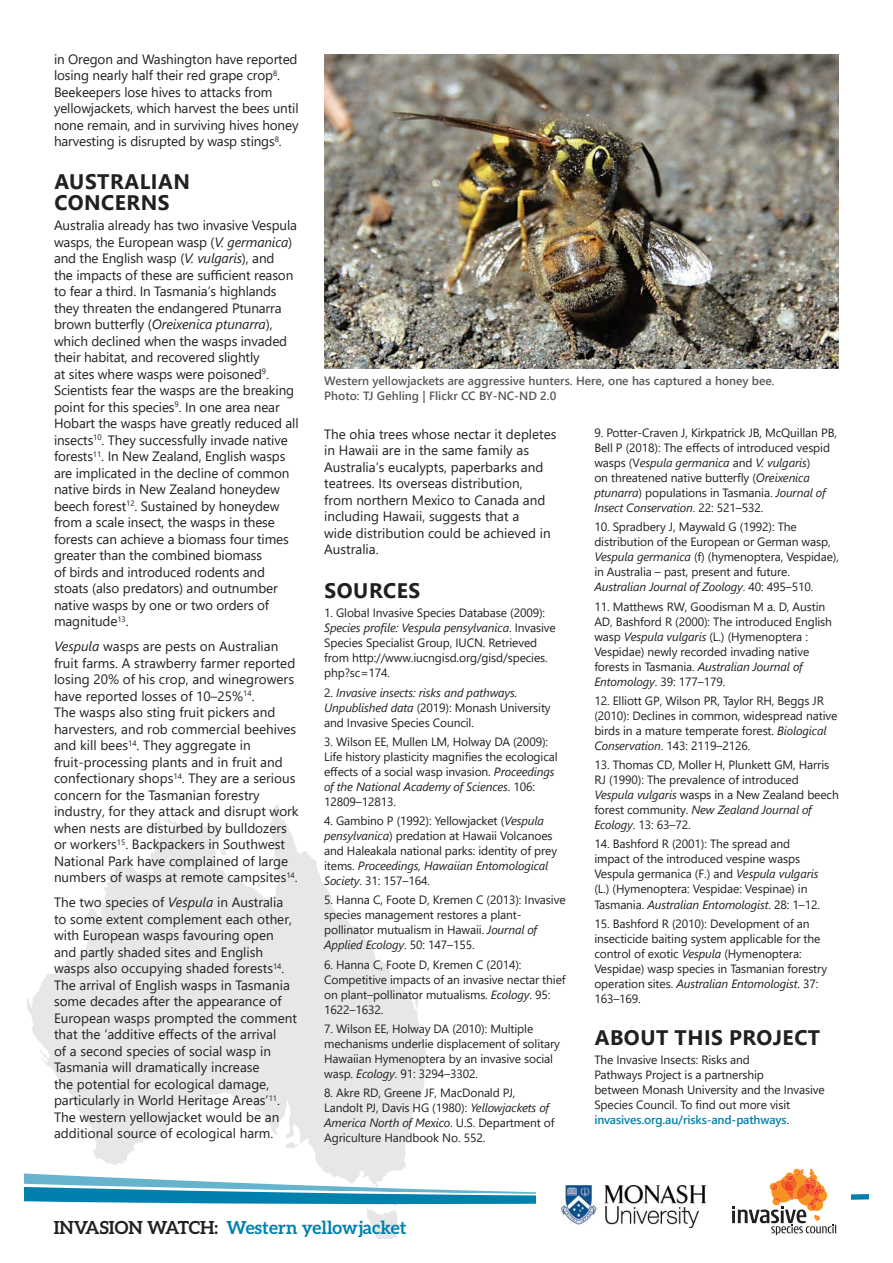
<style>
.page{position:relative;width:893px;height:1263px;background:#fff}
.page>*{position:absolute;margin:0;border:0;box-sizing:border-box;transform-origin:0 0}
.t1{font:700 21px/21px "Segoe UI";letter-spacing:.025em;color:#221f1f}
.t2{font:700 18px "Aleo";color:#0081ad}
.t3{font:13.5px/16.5px "Segoe UI";color:#221f1f}
.t4{font:12px/15px "Segoe UI";letter-spacing:-.01em;color:#221f1f}
.t5{font:600 12px/15px "Segoe UI";color:#57585a}
.s1{font-style:italic}
.s2{font-weight:600;color:#0081ad}
.s3{color:#221f1f}
</style>
<div class="page">
<svg style="left:27px;top:804px;width:399px;height:364px;fill:#e7e7e7"></svg>
<svg style="left:415px;top:995px;width:3px;height:13px"></svg>
<svg style="left:220px;top:847px;width:7px;height:8px"></svg>
<svg style="left:213px;top:812px;width:2px;height:6px"></svg>
<svg style="left:147px;top:820px;width:14px;height:10px"></svg>
<svg style="left:257px;top:881px;width:6px;height:6px"></svg>
<svg style="left:286px;top:1142px;width:13px;height:7px"></svg>
<svg style="left:25px;top:1168px;width:843px;height:70px"></svg>
<img style="left:562px;top:1186px;width:143px;height:41px">
<img style="left:325px;top:54px;width:514px;height:315px">
<p class="t3" style="left:54px;top:52px;width:246px">in Oregon and Washington have reported losing nearly half their red grape crop<sup>8</sup>.<br>Beekeepers lose hives to attacks from yellowjackets, which harvest the bees until none remain, and in surviving hives honey harvesting is disrupted by wasp stings<sup>8</sup>.</p>
<h1 class="t1" style="left:54px;top:173px;width:137px">AUSTRALIAN<br>CONCERNS</h1>
<p class="t3" style="left:54px;top:219px;width:246px">Australia already has two invasive Vespula wasps, the European wasp (<span class="s1">V. germanica</span>) and the English wasp (<span class="s1">V. vulgaris</span>), and<br>the impacts of these are sufficient reason to fear a third. In Tasmania’s highlands they threaten the endangered Ptunarra brown butterfly (<span class="s1">Oreixenica ptunarra</span>), which declined when the wasps invaded their habitat, and recovered slightly<br>at sites where wasps were poisoned<sup>9</sup>.<br>Scientists fear the wasps are the breaking point for this species<sup>9</sup>. In one area near Hobart the wasps have greatly reduced all insects<sup>10</sup>. They successfully invade native forests<sup>11</sup>. In New Zealand, English wasps are implicated in the decline of common native birds in New Zealand honeydew beech forest<sup>12</sup>. Sustained by honeydew from a scale insect, the wasps in these forests can achieve a biomass four times greater than the combined biomass<br>of birds and introduced rodents and stoats (also predators) and outnumber native wasps by one or two orders of magnitude<sup>13</sup>.</p>
<p class="t3" style="left:54px;top:640px;width:246px"><span class="s1">Vespula</span> wasps are pests on Australian fruit farms. A strawberry farmer reported losing 20% of his crop, and winegrowers have reported losses of 10–25%<sup>14</sup>.<br>The wasps also sting fruit pickers and harvesters, and rob commercial beehives and kill bees<sup>14</sup>. They aggregate in fruit-processing plants and in fruit and confectionary shops<sup>14</sup>. They are a serious concern for the Tasmanian forestry industry, for they attack and disrupt work when nests are disturbed by bulldozers or workers<sup>15</sup>. Backpackers in Southwest National Park have complained of large numbers of wasps at remote campsites<sup>14</sup>.</p>
<p class="t3" style="left:54px;top:896px;width:245px">The two species of <span class="s1">Vespula</span> in Australia to some extent complement each other, with European wasps favouring open and partly shaded sites and English wasps also occupying shaded forests<sup>14</sup>.<br>The arrival of English wasps in Tasmania some decades after the appearance of European wasps prompted the comment that the ‘additive effects of the arrival<br>of a second species of social wasp in Tasmania will dramatically increase<br>the potential for ecological damage, particularly in World Heritage Areas’<sup>11</sup>.<br>The western yellowjacket would be an additional source of ecological harm.</p>
<p class="t5" style="left:324px;top:372px;width:452px">Western yellowjackets are aggressive hunters. Here, one has captured a honey bee.<br>Photo: TJ Gehling | Flickr CC BY-NC-ND 2.0</p>
<p class="t3" style="left:324px;top:427px;width:234px">The ohia trees whose nectar it depletes in Hawaii are in the same family as Australia’s eucalypts, paperbarks and teatrees. Its overseas distribution,<br>from northern Mexico to Canada and including Hawaii, suggests that a<br>wide distribution could be achieved in Australia.</p>
<h1 class="t1" style="left:325px;top:582px;width:97px">SOURCES</h1>
<p class="t4" style="left:324px;top:607px;width:233px">1. Global Invasive Species Database (2009):<br><span class="s1">Species profile: Vespula pensylvanica</span>. Invasive Species Specialist Group, IUCN. Retrieved from http://www.iucngisd.org/gisd/species. php?sc=174.</p>
<p class="t4" style="left:324px;top:686px;width:228px">2. <span class="s1">Invasive insects: risks and pathways.<br>Unpublished data</span> (2019): Monash University and Invasive Species Council.</p>
<p class="t4" style="left:324px;top:735px;width:235px">3. Wilson EE, Mullen LM, Holway DA (2009):<br>Life history plasticity magnifies the ecological effects of a social wasp invasion. <span class="s1">Proceedings of the National Academy of Sciences</span>. 106:<br>12809–12813.</p>
<p class="t4" style="left:324px;top:815px;width:234px">4. Gambino P (1992): Yellowjacket (<span class="s1">Vespula pensylvanica</span>) predation at Hawaii Volcanoes and Haleakala national parks: identity of prey items. <span class="s1">Proceedings, Hawaiian Entomological Society</span>. 31: 157–164.</p>
<p class="t4" style="left:324px;top:894px;width:243px">5. Hanna C, Foote D, Kremen C (2013): Invasive species management restores a plant&shy;pollinator mutualism in Hawaii. <span class="s1">Journal of Applied Ecology</span>. 50: 147–155.</p>
<p class="t4" style="left:324px;top:958px;width:243px">6. Hanna C, Foote D, Kremen C (2014):<br>Competitive impacts of an invasive nectar thief on plant–pollinator mutualisms. <span class="s1">Ecology</span>. 95:<br>1622–1632.</p>
<p class="t4" style="left:324px;top:1022px;width:237px">7. Wilson EE, Holway DA (2010): Multiple mechanisms underlie displacement of solitary Hawaiian Hymenoptera by an invasive social wasp. <span class="s1">Ecology</span>. 91: 3294–3302.</p>
<p class="t4" style="left:324px;top:1087px;width:232px">8. Akre RD, Greene JF, MacDonald PJ, Landolt PJ, Davis HG (1980): <span class="s1">Yellowjackets of America North of Mexico</span>. U.S. Department of Agriculture Handbook No. 552.</p>
<p class="t4" style="left:594px;top:427px;width:244px">9. Potter-Craven J, Kirkpatrick JB, McQuillan PB, Bell P (2018): The effects of introduced vespid wasps (V<span class="s1">espula germanica</span> and <span class="s1">V. vulgaris</span>)<br>on threatened native butterfly (<span class="s1">Oreixenica ptunarra</span>) populations in Tasmania. <span class="s1">Journal of Insect Conservation</span>. 22: 521–532.</p>
<p class="t4" style="left:594px;top:521px;width:246px">10. Spradbery J, Maywald G (1992): The distribution of the European or German wasp, <span class="s1">Vespula germanica</span> (f) (hymenoptera, Vespidae), in Australia – past, present and future.<br><span class="s1">Australian Journal of Zoology</span>. 40: 495–510.</p>
<p class="t4" style="left:594px;top:600px;width:239px">11. Matthews RW, Goodisman M a. D, Austin AD, Bashford R (2000): The introduced English wasp <span class="s1">Vespula vulgaris</span> (L.) (Hymenoptera :<br>Vespidae) newly recorded invading native forests in Tasmania. <span class="s1">Australian Journal of Entomology</span>. 39: 177–179.</p>
<p class="t4" style="left:594px;top:694px;width:245px">12. Elliott GP, Wilson PR, Taylor RH, Beggs JR (2010): Declines in common, widespread native birds in a mature temperate forest. <span class="s1">Biological Conservation</span>. 143: 2119–2126.</p>
<p class="t4" style="left:594px;top:759px;width:246px">13. Thomas CD, Moller H, Plunkett GM, Harris RJ (1990): The prevalence of introduced <span class="s1">Vespula vulgaris</span> wasps in a New Zealand beech forest community. <span class="s1">New Zealand Journal of Ecology</span>. 13: 63–72.</p>
<p class="t4" style="left:594px;top:838px;width:227px">14. Bashford R (2001): The spread and impact of the introduced vespine wasps Vespula germanica (F.) and <span class="s1">Vespula vulgaris </span>(L.) (Hymenoptera: Vespidae: Vespinae) in Tasmania. <span class="s1">Australian Entomologist</span>. 28: 1–12.</p>
<p class="t4" style="left:594px;top:917px;width:234px">15. Bashford R (2010): Development of an insecticide baiting system applicable for the control of exotic <span class="s1">Vespula</span> (Hymenoptera:<br>Vespidae) wasp species in Tasmanian forestry operation sites. <span class="s1">Australian Entomologist</span>. 37:<br>163–169.</p>
<h1 class="t1" style="left:595px;top:1029px;width:227px">ABOUT THIS PROJECT</h1>
<p class="t4" style="left:594px;top:1054px;width:232px">The Invasive Insects: Risks and<br>Pathways Project is a partnership<br>between Monash University and the Invasive Species Council. To find out more visit <span class="s2">invasives.org.au/risks-and-pathways</span>.</p>
<h2 class="t2" style="left:54px;top:1220px;width:354px"><span class="s3">INVASION WATCH:</span> Western yellowjacket</h2>
</div>
